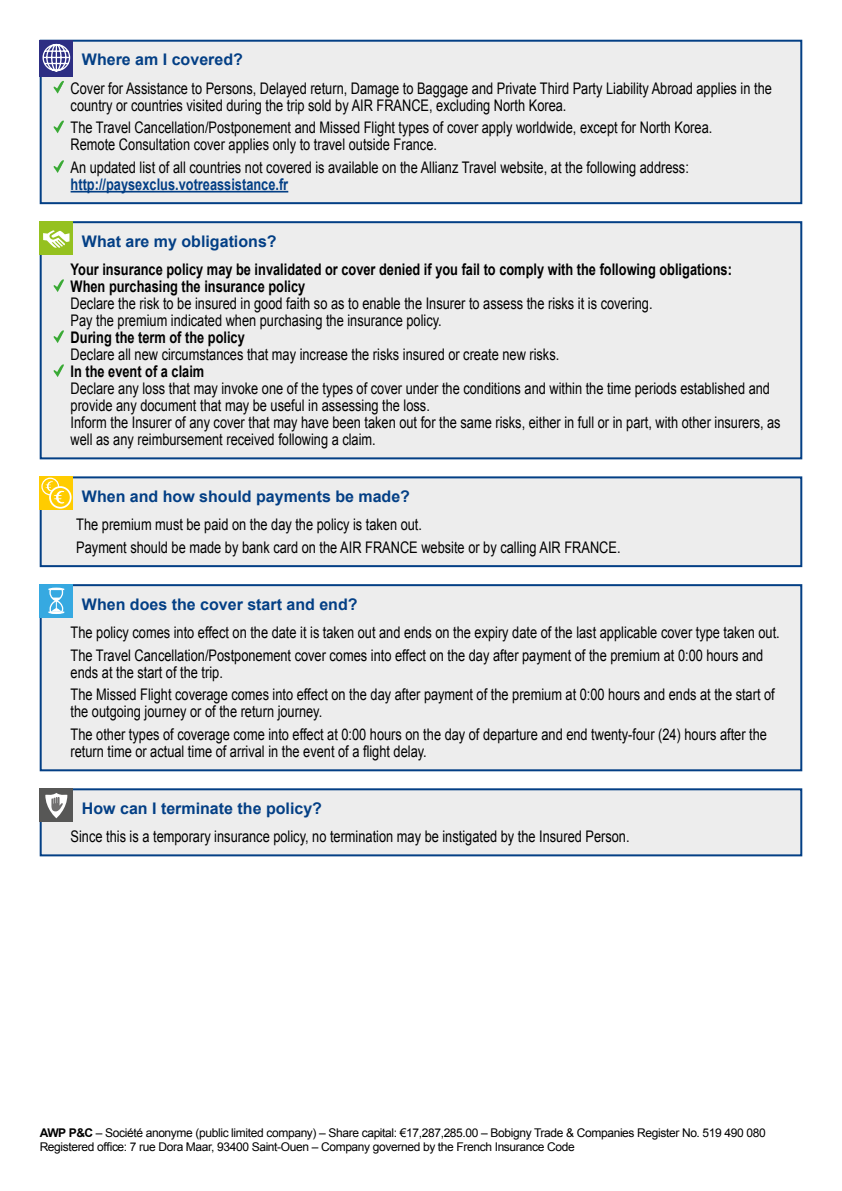
<style>
.page{position:relative;width:842px;height:1191px;background:#fff}
.page>*{position:absolute;margin:0;border:0;box-sizing:border-box;transform-origin:0 0}
.t1{font:16px/17px "Arial";color:#000;scale:.8 1}
.t2{font:700 16px/17px "Arial";color:#000;scale:.8 1}
.t3{font:700 16px "Arial";color:#033f85}
.t4{font:700 16px "Arial";color:#033f85;scale:.8 1}
.t5{font:12px/14px "Arial";letter-spacing:-.03em;color:#000}
.s1{font-weight:700}
</style>
<div class="page">
<div style="left:41px;top:222px;width:760px;height:236px;background:#ededed"></div>
<svg style="left:53px;top:279px;width:11px;height:13px"></svg>
<svg style="left:53px;top:330px;width:11px;height:13px"></svg>
<svg style="left:53px;top:364px;width:11px;height:13px"></svg>
<div style="left:40px;top:221px;width:762px;height:238px;border:2px solid #033f85"></div>
<div style="left:41px;top:477px;width:760px;height:89px;background:#ededed"></div>
<div style="left:40px;top:476px;width:762px;height:91px;border:2px solid #033f85"></div>
<div style="left:41px;top:585px;width:760px;height:185px;background:#ededed"></div>
<div style="left:40px;top:584px;width:762px;height:187px;border:2px solid #033f85"></div>
<div style="left:41px;top:789px;width:760px;height:66px;background:#ededed"></div>
<div style="left:40px;top:788px;width:762px;height:68px;border:2px solid #033f85"></div>
<div style="left:40px;top:788px;width:33px;height:33px;background:#575756"></div>
<svg style="left:45px;top:793px;width:22px;height:25px"></svg>
<div style="left:40px;top:584px;width:33px;height:33px;background:#36a9e1"></div>
<svg style="left:48px;top:587px;width:16px;height:27px"></svg>
<div style="left:40px;top:476px;width:33px;height:34px;background:#fc0"></div>
<svg style="left:42px;top:478px;width:17px;height:17px"></svg>
<div style="left:41px;top:477px;width:18px;height:18px;border:1px solid #fff;border-radius:50%"></div>
<svg style="left:50px;top:487px;width:21px;height:21px"></svg>
<div style="left:49px;top:486px;width:23px;height:22px;border:2px solid #fff;border-radius:50%"></div>
<svg style="left:45px;top:480px;width:20px;height:24px"></svg>
<div style="left:40px;top:221px;width:33px;height:34px;background:#95c11f"></div>
<svg style="left:43px;top:230px;width:27px;height:18px"></svg>
<div style="left:41px;top:41px;width:760px;height:162px;background:#ededed"></div>
<hr style="left:71px;top:191px;width:217px;height:1px;background:#033f85">
<svg style="left:53px;top:80px;width:11px;height:14px"></svg>
<svg style="left:53px;top:120px;width:11px;height:13px"></svg>
<svg style="left:53px;top:160px;width:11px;height:13px"></svg>
<div style="left:40px;top:40px;width:762px;height:164px;border:2px solid #033f85"></div>
<div style="left:40px;top:40px;width:33px;height:36px;background:#2d2e83"></div>
<svg style="left:42px;top:43px;width:29px;height:29px"></svg>
<p class="t3" style="left:82px;top:49px;width:162px">Where am I covered?</p>
<p class="t1" style="left:71px;top:80px;width:878px">Cover for Assistance to Persons, Delayed return, Damage to Baggage and Private Third Party Liability Abroad applies in the country or countries visited during the trip sold by AIR FRANCE, excluding North Korea.</p>
<p class="t1" style="left:71px;top:119px;width:804px">The Travel Cancellation/Postponement and Missed Flight types of cover apply worldwide, except for North Korea.<br>Remote Consultation cover applies only to travel outside France.</p>
<p class="t1" style="left:71px;top:159px;width:774px">An updated list of all countries not covered is available on the Allianz Travel website, at the following address:</p>
<p class="t4" style="left:71px;top:174px;width:274px">http://paysexclus.votreassistance.fr</p>
<p class="t3" style="left:82px;top:230px;width:196px">What are my obligations?</p>
<p class="t2" style="left:71px;top:261px;width:828px">Your insurance policy may be invalidated or cover denied if you fail to comply with the following obligations:<br>When purchasing the insurance policy</p>
<p class="t1" style="left:71px;top:295px;width:729px">Declare the risk to be insured in good faith so as to enable the Insurer to assess the risks it is covering.<br>Pay the premium indicated when purchasing the insurance policy.</p>
<p class="t2" style="left:71px;top:329px;width:219px">During the term of the policy</p>
<p class="t1" style="left:71px;top:346px;width:612px">Declare all new circumstances that may increase the risks insured or create new risks.</p>
<p class="t2" style="left:71px;top:363px;width:169px">In the event of a claim</p>
<p class="t1" style="left:71px;top:380px;width:889px">Declare any loss that may invoke one of the types of cover under the conditions and within the time periods established and provide any document that may be useful in assessing the loss.<br>Inform the Insurer of any cover that may have been taken out for the same risks, either in full or in part, with other insurers, as well as any reimbursement received following a claim.</p>
<p class="t3" style="left:82px;top:485px;width:330px">When and how should payments be made?</p>
<p class="t1" style="left:76px;top:513px;width:682px;line-height:22.6px">The premium must be paid on the day the policy is taken out.<br>Payment should be made by bank card on the AIR FRANCE website or by calling AIR FRANCE.</p>
<p class="t3" style="left:82px;top:593px;width:277px">When does the cover start and end?</p>
<p class="t1" style="left:71px;top:621px;width:888px;line-height:22.6px">The policy comes into effect on the date it is taken out and ends on the expiry date of the last applicable cover type taken out.<br>The Travel Cancellation/Postponement cover comes into effect on the day after payment of the premium at 0:00 hours and</p>
<p class="t1" style="left:71px;top:661px;width:882px;line-height:22.6px">ends at the start of the trip.<br>The Missed Flight coverage comes into effect on the day after payment of the premium at 0:00 hours and ends at the start of</p>
<p class="t1" style="left:71px;top:700px;width:872px;line-height:22.6px">the outgoing journey or of the return journey.<br>The other types of coverage come into effect at 0:00 hours on the day of departure and end twenty-four (24) hours after the</p>
<p class="t1" style="left:71px;top:743px;width:447px">return time or actual time of arrival in the event of a flight delay.</p>
<p class="t3" style="left:82px;top:797px;width:242px">How can I terminate the policy?</p>
<p class="t1" style="left:71px;top:828px;width:700px">Since this is a temporary insurance policy, no termination may be instigated by the Insured Person.</p>
<p class="t5" style="left:40px;top:1126px;width:727px"><span class="s1">AWP P&amp;C</span> – Société anonyme (public limited company) – Share capital: €17,287,285.00 – Bobigny Trade &amp; Companies Register No. 519 490 080<br>Registered office: 7 rue Dora Maar, 93400 Saint-Ouen – Company governed by the French Insurance Code</p>
</div>
